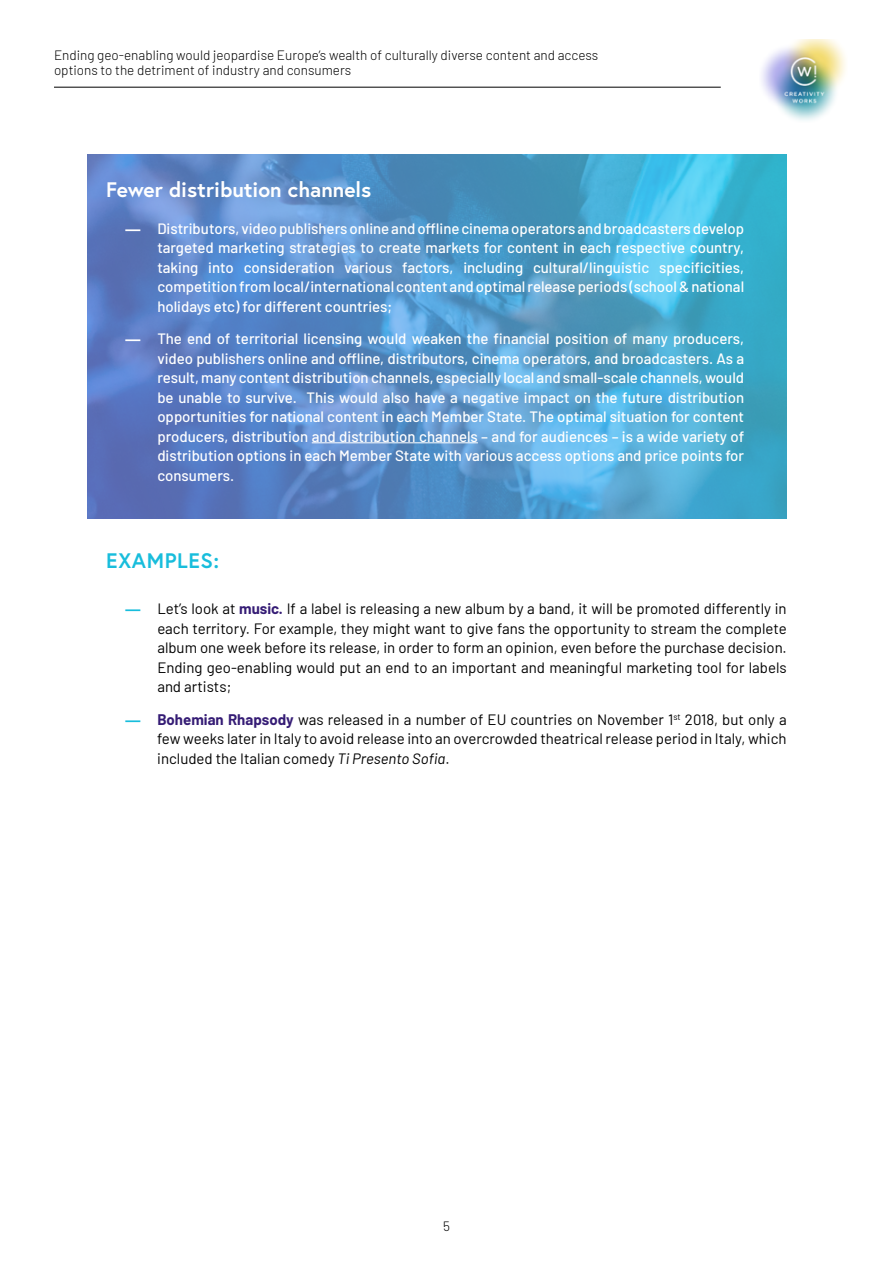
<style>
.page{position:relative;width:893px;height:1263px;background:#fff}
.page>*{position:absolute;margin:0;border:0;box-sizing:border-box;transform-origin:0 0}
.t1{font:700 21px "Europa";color:#fff}
.t2{font:700 21px "Europa";letter-spacing:.03em;color:#18bddc}
.t3{font:500 15px/19.5px "Barlow";color:#fff;text-align:justify}
.t4{font:15px/19.5px "Barlow";color:#000;text-align:justify}
.t5{font:300 13.5px/15px "Barlow";color:#000}
.s1{font-family:"Europa";font-weight:700}
.s2{font-family:"Europa";font-weight:700;color:#18bddc}
.s3{font-weight:700;color:#351c75}
.s4{font-style:italic}
</style>
<div class="page">
<img style="left:761px;top:40px;width:85px;height:81px">
<hr style="left:54px;top:87px;width:667px;height:1px;background:#000">
<svg style="left:87px;top:155px;width:700px;height:364px;background:#5395ca"></svg>
<hr style="left:312px;top:442px;width:166px;height:1px;background:#fff">
<p class="t5" style="left:54px;top:46px;width:546px">Ending geo-enabling would jeopardise Europe’s wealth of culturally diverse content and access options to the detriment of industry and consumers</p>
<h1 class="t1" style="left:106px;top:175px;width:267px">Fewer distribution channels</h1>
<p class="t3" style="left:157px;top:218px;width:588px;text-indent:-32px"><span class="s1">—</span> Distributors, video publishers online and offline cinema operators and broadcasters develop targeted marketing strategies to create markets for content in each respective country, taking into consideration various factors, including cultural/linguistic specificities, competition from local/international content and optimal release periods (school &amp; national holidays etc) for different countries;</p>
<p class="t3" style="left:157px;top:328px;width:588px;text-indent:-32px"><span class="s1">—</span> The end of territorial licensing would weaken the financial position of many producers, video publishers online and offline, distributors, cinema operators, and broadcasters. As a result, many content distribution channels, especially local and small-scale channels, would be unable to survive. This would also have a negative impact on the future distribution opportunities for national content in each Member State. The optimal situation for content producers, distribution and distribution channels – and for audiences – is a wide variety of distribution options in each Member State with various access options and price points for consumers.</p>
<h1 class="t2" style="left:106px;top:547px;width:115px">EXAMPLES:</h1>
<p class="t4" style="left:157px;top:598px;width:631px;text-indent:-32px"><span class="s2">—</span> Let’s look at <span class="s3">music.</span> If a label is releasing a new album by a band, it will be promoted differently in each territory. For example, they might want to give fans the opportunity to stream the complete album one week before its release, in order to form an opinion, even before the purchase decision.<br>Ending geo-enabling would put an end to an important and meaningful marketing tool for labels and artists;</p>
<p class="t4" style="left:157px;top:708px;width:631px;text-indent:-32px"><span class="s2">—</span> <span class="s3">Bohemian Rhapsody</span> was released in a number of EU countries on November 1<sup>st</sup> 2018, but only a few weeks later in Italy to avoid release into an overcrowded theatrical release period in Italy, which included the Italian comedy <span class="s4">Ti Presento Sofia</span>.</p>
<p class="t5" style="left:443px;top:1217px;width:8px">5</p>
</div>
